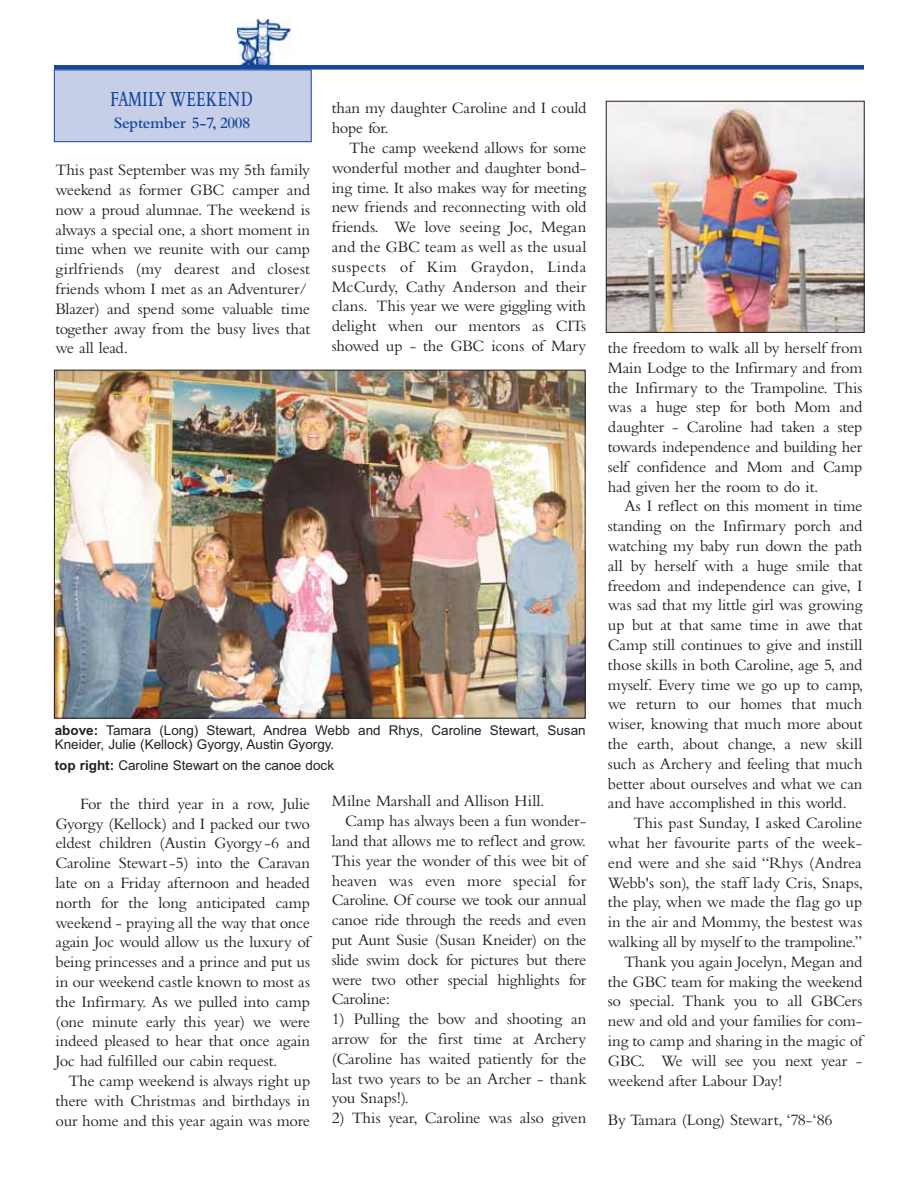
<style>
.page{position:relative;width:918px;height:1188px;background:#fff}
.page>*{position:absolute;margin:0;border:0;box-sizing:border-box;transform-origin:0 0}
.t1{font:600 22.5px "Bembo";letter-spacing:.04em;color:#13469b;scale:.67 1}
.t2{font:16.5px/19.8px "Bembo";letter-spacing:-.01em;color:#231f20}
.t3{font:16.5px "Bembo";letter-spacing:.01em;color:#231f20}
.t4{font:16.5px "Bembo";letter-spacing:.025em;color:#231f20}
.t5{font:600 16.5px "Bembo";letter-spacing:-.015em;color:#13469b}
.t6{font:13.5px/13.5px "Arial";color:#231f20}
.s1{font-weight:700}
</style>
<div class="page">
<img style="left:238px;top:19px;width:53px;height:46px">
<div style="left:54px;top:65px;width:810px;height:5px;background:#13469b"></div>
<div style="left:55px;top:70px;width:256px;height:71px;background:#c6cee8"></div>
<div style="left:54px;top:70px;width:258px;height:72px;border:1px solid #13469b"></div>
<img style="left:56px;top:372px;width:528px;height:345px">
<img style="left:608px;top:103px;width:255px;height:228px">
<div style="left:606px;top:101px;width:259px;height:232px;border:1px solid #231f20"></div>
<p class="t1" style="left:111px;top:91px;width:214px">FAMILY WEEKEND</p>
<p class="t5" style="left:114px;top:117px;width:138px">September 5-7, 2008</p>
<p class="t2" style="left:56px;top:162px;width:256px">This past September was my 5th family weekend as former GBC camper and now a proud alumnae. The weekend is always a special one, a short moment in time when we reunite with our camp girlfriends (my dearest and closest friends whom I met as an Adventurer/ Blazer) and spend some valuable time together away from the busy lives that we all lead.</p>
<p class="t2" style="left:332px;top:100px;width:256px">than my daughter Caroline and I could</p>
<p class="t2" style="left:332px;top:120px;width:59px">hope for.</p>
<p class="t2" style="left:349px;top:139px;width:239px">The camp weekend allows for some</p>
<p class="t2" style="left:332px;top:159px;width:256px">wonderful mother and daughter bond-</p>
<p class="t2" style="left:332px;top:179px;width:256px">ing time. It also makes way for meeting</p>
<p class="t2" style="left:332px;top:199px;width:256px">new friends and reconnecting with old</p>
<p class="t2" style="left:332px;top:219px;width:256px">friends. We love seeing Joc, Megan</p>
<p class="t2" style="left:332px;top:238px;width:256px">and the GBC team as well as the usual</p>
<p class="t4" style="left:332px;top:261px;width:256px">suspects of Kim Graydon, Linda</p>
<p class="t2" style="left:332px;top:278px;width:256px">McCurdy, Cathy Anderson and their</p>
<p class="t2" style="left:332px;top:298px;width:256px">clans. This year we were giggling with</p>
<p class="t2" style="left:332px;top:318px;width:256px">delight when our mentors as CITs</p>
<p class="t2" style="left:332px;top:337px;width:256px">showed up - the GBC icons of Mary</p>
<p class="t6" style="left:55px;top:725px;width:533px"><span class="s1">above:</span> Tamara (Long) Stewart, Andrea Webb and Rhys, Caroline Stewart, Susan<br>Kneider, Julie (Kellock) Gyorgy, Austin Gyorgy.</p>
<p class="t6" style="left:55px;top:760px;width:281px"><span class="s1">top right:</span> Caroline Stewart on the canoe dock</p>
<p class="t2" style="left:80px;top:795px;width:231px">For the third year in a row, Julie</p>
<p class="t2" style="left:56px;top:815px;width:256px">Gyorgy (Kellock) and I packed our two</p>
<p class="t2" style="left:56px;top:835px;width:256px">eldest children (Austin Gyorgy-6 and</p>
<p class="t2" style="left:56px;top:855px;width:256px">Caroline Stewart-5) into the Caravan</p>
<p class="t2" style="left:56px;top:874px;width:256px">late on a Friday afternoon and headed</p>
<p class="t2" style="left:56px;top:894px;width:256px">north for the long anticipated camp</p>
<p class="t2" style="left:56px;top:914px;width:256px">weekend - praying all the way that once</p>
<p class="t2" style="left:56px;top:934px;width:256px">again Joc would allow us the luxury of</p>
<p class="t2" style="left:56px;top:954px;width:256px">being princesses and a prince and put us</p>
<p class="t2" style="left:56px;top:973px;width:256px">in our weekend castle known to most as</p>
<p class="t2" style="left:56px;top:993px;width:256px">the Infirmary. As we pulled into camp</p>
<p class="t2" style="left:56px;top:1013px;width:256px">(one minute early this year) we were</p>
<p class="t2" style="left:56px;top:1033px;width:256px">indeed pleased to hear that once again</p>
<p class="t2" style="left:55px;top:1053px;width:224px">Joc had fulfilled our cabin request.</p>
<p class="t2" style="left:68px;top:1072px;width:243px">The camp weekend is always right up</p>
<p class="t2" style="left:55px;top:1092px;width:256px">there with Christmas and birthdays in</p>
<p class="t2" style="left:55px;top:1112px;width:256px">our home and this year again was more</p>
<p class="t2" style="left:332px;top:793px;width:214px">Milne Marshall and Allison Hill.</p>
<p class="t2" style="left:345px;top:813px;width:243px">Camp has always been a fun wonder-</p>
<p class="t2" style="left:332px;top:832px;width:256px">land that allows me to reflect and grow.</p>
<p class="t2" style="left:332px;top:852px;width:256px">This year the wonder of this wee bit of</p>
<p class="t2" style="left:332px;top:872px;width:256px">heaven was even more special for</p>
<p class="t2" style="left:332px;top:892px;width:256px">Caroline. Of course we took our annual</p>
<p class="t2" style="left:332px;top:912px;width:256px">canoe ride through the reeds and even</p>
<p class="t2" style="left:332px;top:931px;width:256px">put Aunt Susie (Susan Kneider) on the</p>
<p class="t2" style="left:332px;top:951px;width:256px">slide swim dock for pictures but there</p>
<p class="t2" style="left:332px;top:971px;width:256px">were two other special highlights for</p>
<p class="t2" style="left:332px;top:991px;width:60px">Caroline:</p>
<p class="t2" style="left:332px;top:1011px;width:256px;text-align:justify">1) Pulling the bow and shooting an arrow for the first time at Archery (Caroline has waited patiently for the last two years to be an Archer - thank you Snaps!).</p>
<p class="t2" style="left:332px;top:1110px;width:256px">2) This year, Caroline was also given</p>
<p class="t2" style="left:608px;top:339px;width:256px">the freedom to walk all by herself from</p>
<p class="t2" style="left:608px;top:359px;width:256px">Main Lodge to the Infirmary and from</p>
<p class="t2" style="left:608px;top:379px;width:256px">the Infirmary to the Trampoline. This</p>
<p class="t2" style="left:608px;top:399px;width:256px">was a huge step for both Mom and</p>
<p class="t2" style="left:608px;top:419px;width:256px">daughter - Caroline had taken a step</p>
<p class="t2" style="left:608px;top:438px;width:256px">towards independence and building her</p>
<p class="t2" style="left:608px;top:458px;width:256px">self confidence and Mom and Camp</p>
<p class="t2" style="left:608px;top:478px;width:212px">had given her the room to do it.</p>
<p class="t2" style="left:625px;top:498px;width:239px">As I reflect on this moment in time</p>
<p class="t2" style="left:608px;top:518px;width:256px">standing on the Infirmary porch and</p>
<p class="t2" style="left:608px;top:537px;width:256px">watching my baby run down the path</p>
<p class="t2" style="left:608px;top:557px;width:256px">all by herself with a huge smile that</p>
<p class="t2" style="left:608px;top:577px;width:256px">freedom and independence can give, I</p>
<p class="t2" style="left:608px;top:597px;width:256px">was sad that my little girl was growing</p>
<p class="t2" style="left:608px;top:617px;width:256px">up but at that same time in awe that</p>
<p class="t2" style="left:608px;top:636px;width:256px">Camp still continues to give and instill</p>
<p class="t2" style="left:608px;top:656px;width:256px">those skills in both Caroline, age 5, and</p>
<p class="t2" style="left:608px;top:676px;width:257px">myself. Every time we go up to camp,</p>
<p class="t2" style="left:608px;top:696px;width:256px">we return to our homes that much</p>
<p class="t2" style="left:608px;top:716px;width:256px">wiser, knowing that much more about</p>
<p class="t2" style="left:608px;top:735px;width:256px">the earth, about change, a new skill</p>
<p class="t2" style="left:608px;top:755px;width:256px">such as Archery and feeling that much</p>
<p class="t2" style="left:608px;top:775px;width:256px">better about ourselves and what we can</p>
<p class="t2" style="left:608px;top:795px;width:240px">and have accomplished in this world.</p>
<p class="t2" style="left:633px;top:815px;width:231px">This past Sunday, I asked Caroline</p>
<p class="t2" style="left:608px;top:834px;width:256px">what her favourite parts of the week-</p>
<p class="t2" style="left:608px;top:854px;width:255px">end were and she said “Rhys (Andrea</p>
<p class="t3" style="left:608px;top:876px;width:257px">Webb's son), the staff lady Cris, Snaps,</p>
<p class="t2" style="left:608px;top:894px;width:256px">the play, when we made the flag go up</p>
<p class="t3" style="left:608px;top:916px;width:256px">in the air and Mommy, the bestest was</p>
<p class="t2" style="left:608px;top:933px;width:256px">walking all by myself to the trampoline.”</p>
<p class="t2" style="left:624px;top:953px;width:240px">Thank you again Jocelyn, Megan and</p>
<p class="t2" style="left:608px;top:973px;width:256px">the GBC team for making the weekend</p>
<p class="t2" style="left:608px;top:993px;width:256px">so special. Thank you to all GBCers</p>
<p class="t2" style="left:608px;top:1013px;width:256px">new and old and your families for com-</p>
<p class="t2" style="left:608px;top:1032px;width:256px">ing to camp and sharing in the magic of</p>
<p class="t2" style="left:608px;top:1052px;width:256px">GBC. We will see you next year -</p>
<p class="t2" style="left:608px;top:1072px;width:176px">weekend after Labour Day!</p>
<p class="t2" style="left:608px;top:1112px;width:226px">By Tamara (Long) Stewart, ‘78-‘86</p>
</div>
